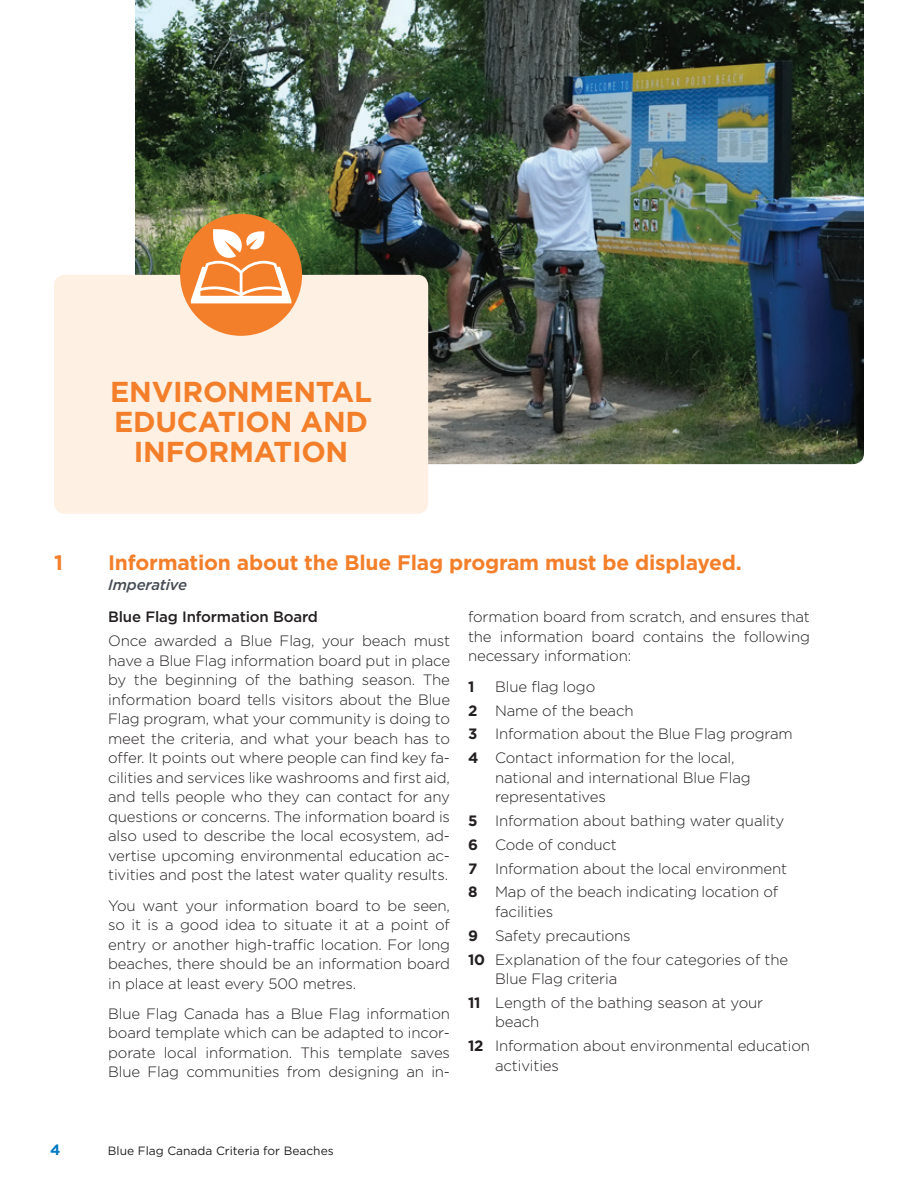
<style>
.page{position:relative;width:918px;height:1188px;background:#fff}
.page>*{position:absolute;margin:0;border:0;box-sizing:border-box;transform-origin:0 0}
.t1{font:700 28.8px/30px "Gotham";letter-spacing:-.01em;color:#f47f2a;text-align:center}
.t2{font:700 21px "Gotham";letter-spacing:-.01em;color:#f47f2a}
.t3{font:300 15px/19.5px "Gotham";letter-spacing:-.01em;color:#231f20}
.t4{font:500 15px "Gotham";letter-spacing:-.01em;color:#231f20}
.t5{font:italic 500 15px "Gotham";letter-spacing:-.01em;color:#464b54}
.t6{font:700 15px "Gotham";color:#007ac2}
.t7{font:700 15px "Gotham";color:#231f20}
.t8{font:12px "Gotham";color:#231f20}
.s1{font-weight:700}
</style>
<div class="page">
<img style="left:135px;top:0;width:729px;height:464px">
<div style="left:54px;top:275px;width:374px;height:239px;background:#fef0e3;border-radius:11px"></div>
<div style="left:180px;top:214px;width:122px;height:122px;background:#f47f2a;border-radius:50%"></div>
<svg style="left:191px;top:228px;width:100px;height:75px"></svg>
<h1 class="t1" style="left:110px;top:377px;width:263px">ENVIRONMENTAL<br>EDUCATION AND<br>INFORMATION</h1>
<h2 class="t2" style="left:54px;top:549px;width:10px">1</h2>
<h2 class="t2" style="left:108px;top:549px;width:635px">Information about the Blue Flag program must be displayed.</h2>
<p class="t5" style="left:108px;top:575px;width:81px">Imperative</p>
<p class="t4" style="left:108px;top:607px;width:211px">Blue Flag Information Board</p>
<p class="t3" style="left:108px;top:631px;width:343px;text-align:justify">Once awarded a Blue Flag, your beach must have a Blue Flag information board put in place by the beginning of the bathing season. The information board tells visitors about the Blue Flag program, what your community is doing to meet the criteria, and what your beach has to offer. It points out where people can find key fa&shy;cilities and services like washrooms and first aid, and tells people who they can contact for any questions or concerns. The information board is also used to describe the local ecosystem, ad&shy;vertise upcoming environmental education ac&shy;tivities and post the latest water quality results.</p>
<p class="t3" style="left:108px;top:895px;width:343px;text-align:justify">You want your information board to be seen, so it is a good idea to situate it at a point of entry or another high-traffic location. For long beaches, there should be an information board in place at least every 500 metres.</p>
<p class="t3" style="left:108px;top:1003px;width:343px;text-align:justify">Blue Flag Canada has a Blue Flag information board template which can be adapted to incor&shy;porate local information. This template saves Blue Flag communities from designing an in-</p>
<p class="t3" style="left:468px;top:607px;width:343px;text-align:justify">formation board from scratch, and ensures that the information board contains the following necessary information:</p>
<p class="t7" style="left:468px;top:676px;width:8px">1</p>
<p class="t3" style="left:468px;top:674px;width:326px;line-height:23.9px;text-indent:27px">Blue flag logo<br><span class="s1">2</span> Name of the beach<br><span class="s1">3</span> Information about the Blue Flag program<br><span class="s1">4</span> Contact information for the local,</p>
<p class="t3" style="left:495px;top:767px;width:257px">national and international Blue Flag representatives</p>
<p class="t3" style="left:468px;top:808px;width:321px;line-height:23.9px"><span class="s1">5</span> Information about bathing water quality <span class="s1">6</span> Code of conduct<br><span class="s1">7</span> Information about the local environment <span class="s1">8</span> Map of the beach indicating location of</p>
<p class="t3" style="left:468px;top:899px;width:322px;line-height:23.9px;text-indent:27px">facilities<br><span class="s1">9</span> Safety precautions<br><span class="s1">10</span> Explanation of the four categories of the</p>
<p class="t3" style="left:468px;top:966px;width:297px;line-height:23.9px;text-indent:27px">Blue Flag criteria<br><span class="s1">11</span> Length of the bathing season at your</p>
<p class="t3" style="left:468px;top:1010px;width:343px;line-height:23.9px;text-indent:27px">beach<br><span class="s1">12</span> Information about environmental education</p>
<p class="t3" style="left:495px;top:1055px;width:65px">activities</p>
<p class="t6" style="left:50px;top:1139px;width:12px">4</p>
<p class="t8" style="left:108px;top:1143px;width:227px">Blue Flag Canada Criteria for Beaches</p>
</div>
